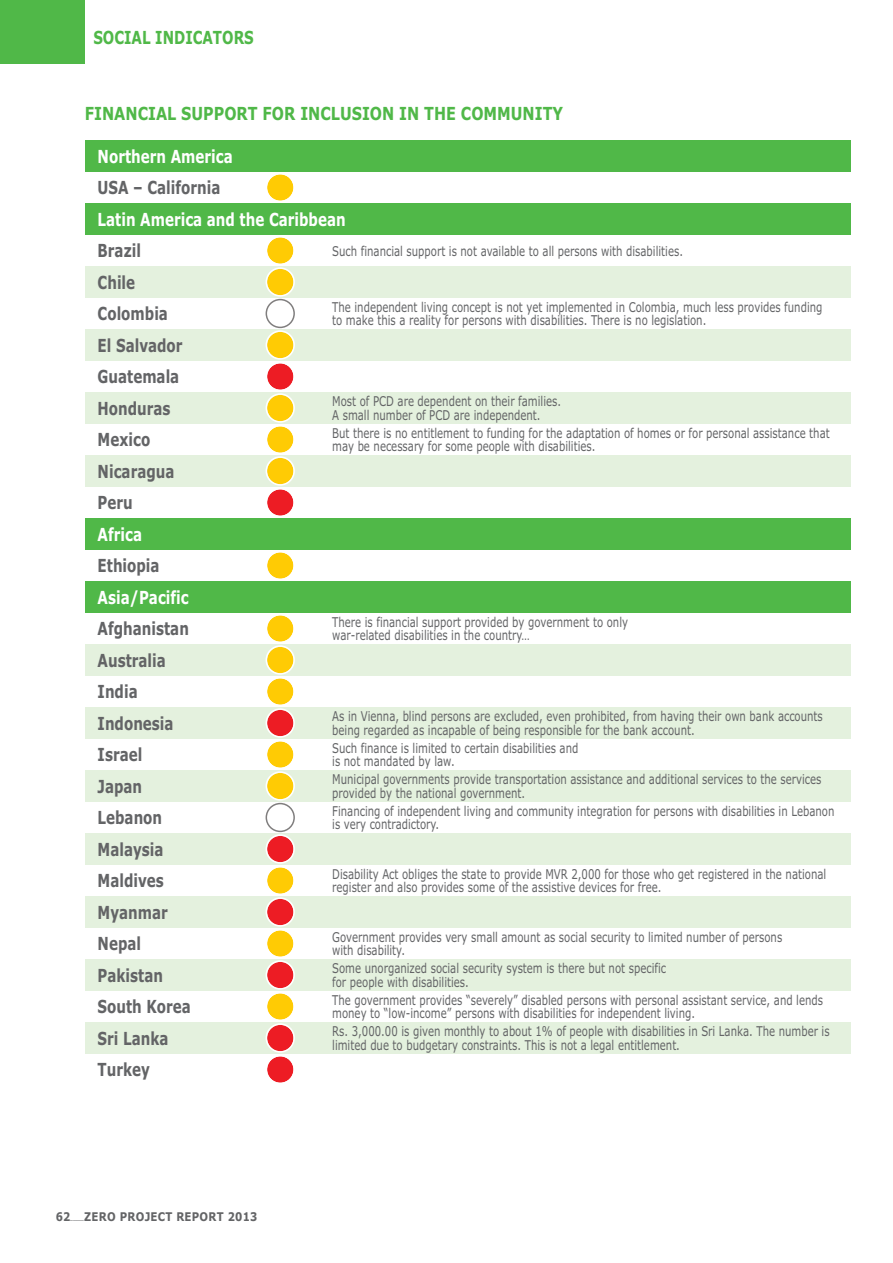
<style>
.page{position:relative;width:893px;height:1263px;background:#fff}
.page>*{position:absolute;margin:0;border:0;box-sizing:border-box;transform-origin:0 0}
.t1{font:700 18px/31.5px "Verdana";color:#636466;scale:.75 1}
.t2{font:700 18px "Verdana";color:#fff;scale:.75 1}
.t3{font:700 18px "Verdana";color:#50b848;scale:.8 1}
.t4{font:700 18px "Verdana";color:#50b848;scale:.75 1}
.t5{font:13.5px/13.5px "Verdana";color:#636466;scale:.75 1}
.t6{font:700 12px "Verdana";letter-spacing:.025em;color:#636466;scale:.85 1}
.t7{font:700 4.5px "Verdana";color:#636466;scale:.85 1}
</style>
<div class="page">
<div style="left:0;top:0;width:85px;height:63px;background:#50b848"></div>
<div style="left:85px;top:140px;width:765px;height:32px;background:#50b848"></div>
<div style="left:85px;top:203px;width:765px;height:32px;background:#50b848"></div>
<div style="left:85px;top:266px;width:765px;height:32px;background:#e4f1de"></div>
<div style="left:85px;top:329px;width:765px;height:32px;background:#e4f1de"></div>
<div style="left:85px;top:392px;width:765px;height:32px;background:#e4f1de"></div>
<div style="left:85px;top:455px;width:765px;height:32px;background:#e4f1de"></div>
<div style="left:85px;top:518px;width:765px;height:32px;background:#50b848"></div>
<div style="left:85px;top:581px;width:765px;height:32px;background:#50b848"></div>
<div style="left:85px;top:644px;width:765px;height:32px;background:#e4f1de"></div>
<div style="left:85px;top:707px;width:765px;height:32px;background:#e4f1de"></div>
<div style="left:85px;top:770px;width:765px;height:32px;background:#e4f1de"></div>
<div style="left:85px;top:833px;width:765px;height:32px;background:#e4f1de"></div>
<div style="left:85px;top:896px;width:765px;height:32px;background:#e4f1de"></div>
<div style="left:85px;top:959px;width:765px;height:32px;background:#e4f1de"></div>
<div style="left:85px;top:1022px;width:765px;height:32px;background:#e4f1de"></div>
<svg style="left:267px;top:174px;width:27px;height:27px"></svg>
<svg style="left:265px;top:237px;width:30px;height:279px"></svg>
<svg style="left:267px;top:552px;width:27px;height:27px"></svg>
<svg style="left:265px;top:615px;width:30px;height:468px"></svg>
<h1 class="t4" style="left:93px;top:30px;width:215px">SOCIAL INDICATORS</h1>
<h1 class="t3" style="left:85px;top:106px;width:599px">FINANCIAL SUPPORT FOR INCLUSION IN THE COMMUNITY</h1>
<h1 class="t2" style="left:98px;top:149px;width:182px">Northern America</h1>
<h1 class="t1" style="left:98px;top:173px;width:165px">USA – California</h1>
<h1 class="t2" style="left:98px;top:212px;width:332px">Latin America and the Caribbean</h1>
<p class="t5" style="left:332px;top:245px;width:469px">Such financial support is not available to all persons with disabilities.</p>
<h1 class="t1" style="left:98px;top:236px;width:115px">Brazil<br>Chile<br>Colombia<br>El Salvador<br>Guatemala<br>Honduras<br>Mexico<br>Nicaragua<br>Peru</h1>
<h1 class="t2" style="left:98px;top:527px;width:61px">Africa</h1>
<h1 class="t1" style="left:98px;top:551px;width:84px">Ethiopia</h1>
<h1 class="t2" style="left:98px;top:590px;width:123px">Asia/Pacific</h1>
<h1 class="t1" style="left:98px;top:614px;width:126px">Afghanistan<br>Australia<br>India<br>Indonesia<br>Israel<br>Japan<br>Lebanon<br>Malaysia<br>Maldives<br>Myanmar<br>Nepal<br>Pakistan<br>South Korea<br>Sri Lanka<br>Turkey</h1>
<p class="t5" style="left:332px;top:301px;width:655px">The independent living concept is not yet implemented in Colombia, much less provides funding to make this a reality for persons with disabilities. There is no legislation.</p>
<p class="t5" style="left:332px;top:396px;width:307px">Most of PCD are dependent on their families.<br>A small number of PCD are independent.</p>
<p class="t5" style="left:332px;top:427px;width:664px">But there is no entitlement to funding for the adaptation of homes or for personal assistance that may be necessary for some people with disabilities.</p>
<p class="t5" style="left:332px;top:616px;width:396px">There is financial support provided by government to only war-related disabilities in the country…</p>
<p class="t5" style="left:332px;top:711px;width:655px">As in Vienna, blind persons are excluded, even prohibited, from having their own bank accounts being regarded as incapable of being responsible for the bank account.</p>
<p class="t5" style="left:332px;top:742px;width:330px">Such finance is limited to certain disabilities and is not mandated by law.</p>
<p class="t5" style="left:332px;top:774px;width:653px">Municipal governments provide transportation assistance and additional services to the services provided by the national government.</p>
<p class="t5" style="left:332px;top:805px;width:671px">Financing of independent living and community integration for persons with disabilities in Lebanon is very contradictory.</p>
<p class="t5" style="left:332px;top:868px;width:660px">Disability Act obliges the state to provide MVR 2,000 for those who get registered in the national register and also provides some of the assistive devices for free.</p>
<p class="t5" style="left:332px;top:931px;width:601px">Government provides very small amount as social security to limited number of persons with disability.</p>
<p class="t5" style="left:332px;top:963px;width:446px">Some unorganized social security system is there but not specific for people with disabilities.</p>
<p class="t5" style="left:332px;top:994px;width:656px">The government provides “severely” disabled persons with personal assistant service, and lends money to “low-income” persons with disabilities for independent living.</p>
<p class="t5" style="left:332px;top:1026px;width:664px">Rs. 3,000.00 is given monthly to about 1% of people with disabilities in Sri Lanka. The number is limited due to budgetary constraints. This is not a legal entitlement.</p>
<p class="t6" style="left:56px;top:1212px;width:19px">62</p>
<p class="t7" style="left:70px;top:1217px;width:17px">_____</p>
<p class="t6" style="left:84px;top:1212px;width:205px">ZERO PROJECT REPORT 2013</p>
</div>
